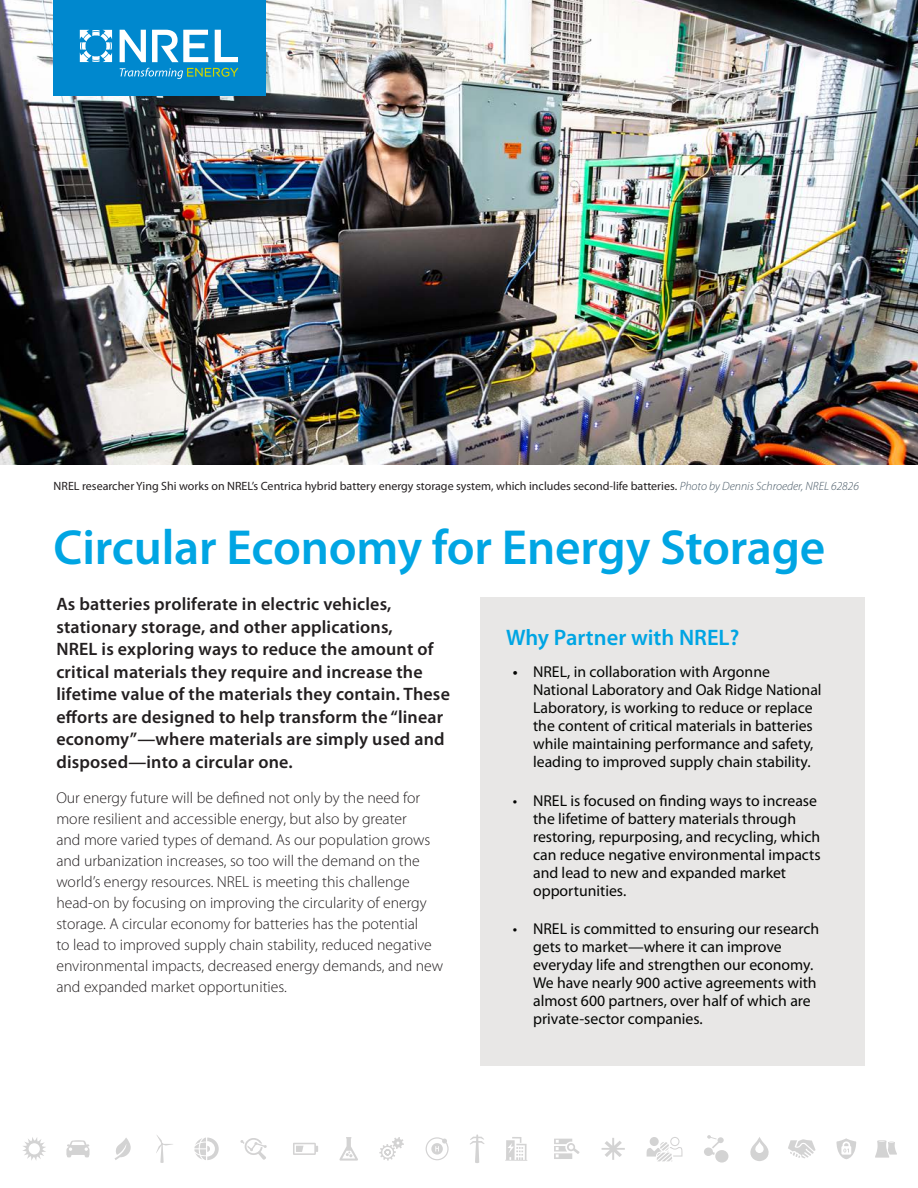
<style>
.page{position:relative;width:918px;height:1188px;background:#fff}
.page>*{position:absolute;margin:0;border:0;box-sizing:border-box;transform-origin:0 0}
.Headline{font:600 49.5px "Myriad Pro";letter-spacing:-.005em;color:#00a5e3}
.body{font:600 22.5px "Myriad Pro";color:#00a5e3}
.body-2{font:600 18px/22.5px "Myriad Pro";letter-spacing:.01em;color:#231f20}
.t1{font:15.75px/18px "Myriad Pro";color:#040503}
.body-3{font:300 15.75px/21px "Myriad Pro";color:#231f20}
.body-4{font:12px "Myriad Pro";color:#231f20}
.s1{font-weight:300;font-style:italic;color:#475865}
.s2{font-weight:600}
</style>
<div class="page">
<img style="left:0;top:0;width:918px;height:464px">
<div style="left:480px;top:597px;width:385px;height:469px;background:#e8e7e6"></div>
<div style="left:53px;top:0;width:213px;height:95px;background:#0088ce"></div>
<svg style="left:80px;top:30px;width:32px;height:32px"></svg>
<svg style="left:120px;top:30px;width:26px;height:32px"></svg>
<svg style="left:152px;top:30px;width:56px;height:32px"></svg>
<svg style="left:215px;top:30px;width:23px;height:32px"></svg>
<svg style="left:120px;top:68px;width:118px;height:11px"></svg>
<svg style="left:23px;top:1137px;width:23px;height:23px"></svg>
<svg style="left:156px;top:1135px;width:17px;height:28px"></svg>
<svg style="left:379px;top:1137px;width:25px;height:24px"></svg>
<svg style="left:114px;top:1138px;width:17px;height:22px"></svg>
<svg style="left:66px;top:1140px;width:24px;height:17px"></svg>
<svg style="left:602px;top:1138px;width:23px;height:22px"></svg>
<svg style="left:554px;top:1139px;width:26px;height:20px"></svg>
<svg style="left:426px;top:1137px;width:23px;height:23px"></svg>
<svg style="left:339px;top:1137px;width:19px;height:24px"></svg>
<svg style="left:750px;top:1137px;width:19px;height:24px"></svg>
<svg style="left:470px;top:1135px;width:15px;height:28px"></svg>
<svg style="left:704px;top:1135px;width:24px;height:28px"></svg>
<svg style="left:194px;top:1138px;width:25px;height:22px"></svg>
<svg style="left:788px;top:1139px;width:28px;height:19px"></svg>
<svg style="left:240px;top:1138px;width:27px;height:22px"></svg>
<svg style="left:505px;top:1137px;width:22px;height:24px"></svg>
<svg style="left:836px;top:1138px;width:20px;height:21px"></svg>
<svg style="left:875px;top:1140px;width:22px;height:18px"></svg>
<svg style="left:293px;top:1143px;width:25px;height:12px"></svg>
<svg style="left:646px;top:1137px;width:36px;height:24px"></svg>
<p class="body-4" style="left:54px;top:479px;width:807px">NREL researcher Ying Shi works on NREL’s Centrica hybrid battery energy storage system, which includes second-life batteries. <span class="s1">Photo by Dennis Schroeder, NREL 62826</span></p>
<p class="Headline" style="left:54px;top:520px;width:773px">Circular Economy for Energy Storage</p>
<p class="body-2" style="left:56px;top:593px;width:395px">As batteries proliferate in electric vehicles, stationary storage, and other applications,<br>NREL is exploring ways to reduce the amount of critical materials they require and increase the lifetime value of the materials they contain. These efforts are designed to help transform the “linear economy”—where materials are simply used and disposed—into a circular one.</p>
<p class="body-3" style="left:56px;top:787px;width:388px">Our energy future will be defined not only by the need for more resilient and accessible energy, but also by greater<br>and more varied types of demand. As our population grows and urbanization increases, so too will the demand on the world’s energy resources. NREL is meeting this challenge head-on by focusing on improving the circularity of energy storage. A circular economy for batteries has the potential<br>to lead to improved supply chain stability, reduced negative environmental impacts, decreased energy demands, and new and expanded market opportunities.</p>
<p class="body" style="left:506px;top:625px;width:235px">Why Partner with NREL?</p>
<p class="t1" style="left:533px;top:663px;width:290px;text-indent:-20px"><span class="s2">•</span> NREL, in collaboration with Argonne National Laboratory and Oak Ridge National Laboratory, is working to reduce or replace the content of critical materials in batteries while maintaining performance and safety, leading to improved supply chain stability.</p>
<p class="t1" style="left:533px;top:792px;width:289px;text-indent:-20px">• NREL is focused on finding ways to increase the lifetime of battery materials through restoring, repurposing, and recycling, which can reduce negative environmental impacts and lead to new and expanded market opportunities.</p>
<p class="t1" style="left:533px;top:920px;width:288px;text-indent:-20px">• NREL is committed to ensuring our research gets to market—where it can improve everyday life and strengthen our economy.<br>We have nearly 900 active agreements with almost 600 partners, over half of which are private-sector companies.</p>
</div>
